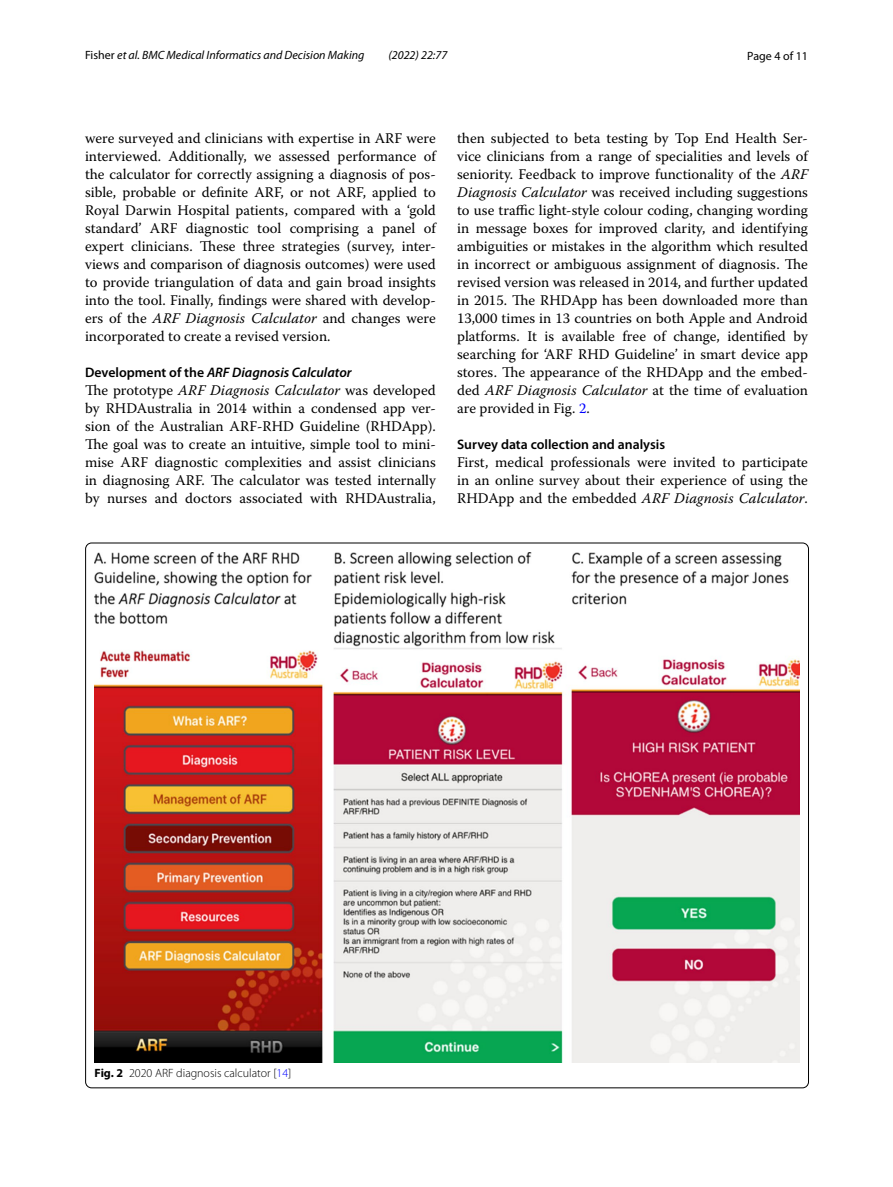
<style>
.page{position:relative;width:893px;height:1187px;background:#fff}
.page>*{position:absolute;margin:0;border:0;box-sizing:border-box;transform-origin:0 0}
.t1{font:14.7px/18px "Warnock Pro";color:#000;text-align:justify}
.t2{font:italic 600 13.8px "Myriad Pro";color:#000}
.t3{font:600 13.8px "Myriad Pro";color:#000}
.t4{font:italic 12px "Myriad Pro";color:#000}
.t5{font:300 12px "Myriad Pro";color:#000}
.t6{font:12px "Myriad Pro";color:#000}
.s1{font-style:normal}
.s2{font-style:italic}
.s3{color:#00f}
.s4{font-weight:700}
</style>
<div class="page">
<img style="left:94px;top:552px;width:706px;height:510px">
<p class="t4" style="left:85px;top:48px;width:281px"><span class="s1">Fisher</span> et al. BMC Medical Informatics and Decision Making</p>
<p class="t4" style="left:388px;top:48px;width:60px">(2022) 22:77</p>
<p class="t6" style="left:747px;top:48px;width:62px">Page 4 of 11</p>
<p class="t1" style="left:85px;top:128px;width:352px">were surveyed and clinicians with expertise in ARF were interviewed. Additionally, we assessed performance of the calculator for correctly assigning a diagnosis of pos&shy;sible, probable or definite ARF, or not ARF, applied to Royal Darwin Hospital patients, compared with a ‘gold standard’ ARF diagnostic tool comprising a panel of expert clinicians. These three strategies (survey, inter&shy;views and comparison of diagnosis outcomes) were used to provide triangulation of data and gain broad insights into the tool. Finally, findings were shared with develop&shy;ers of the <span class="s2">ARF Diagnosis Calculator</span> and changes were incorporated to create a revised version.</p>
<p class="t2" style="left:85px;top:363px;width:268px"><span class="s1">Development of the</span> ARF Diagnosis Calculator</p>
<p class="t1" style="left:85px;top:380px;width:352px">The prototype <span class="s2">ARF Diagnosis Calculator</span> was developed by RHDAustralia in 2014 within a condensed app ver&shy;sion of the Australian ARF-RHD Guideline (RHDApp).<br>The goal was to create an intuitive, simple tool to mini&shy;mise ARF diagnostic complexities and assist clinicians in diagnosing ARF. The calculator was tested internally by nurses and doctors associated with RHDAustralia,</p>
<p class="t1" style="left:457px;top:128px;width:352px">then subjected to beta testing by Top End Health Ser&shy;vice clinicians from a range of specialities and levels of seniority. Feedback to improve functionality of the <span class="s2">ARF Diagnosis Calculator</span> was received including suggestions to use traffic light-style colour coding, changing wording in message boxes for improved clarity, and identifying ambiguities or mistakes in the algorithm which resulted in incorrect or ambiguous assignment of diagnosis. The revised version was released in 2014, and further updated in 2015. The RHDApp has been downloaded more than 13,000 times in 13 countries on both Apple and Android platforms. It is available free of change, identified by searching for ‘ARF RHD Guideline’ in smart device app stores. The appearance of the RHDApp and the embed&shy;ded <span class="s2">ARF Diagnosis Calculator</span> at the time of evaluation are provided in Fig. <span class="s3">2</span>.</p>
<p class="t3" style="left:457px;top:435px;width:209px">Survey data collection and analysis</p>
<p class="t1" style="left:457px;top:452px;width:352px">First, medical professionals were invited to participate in an online survey about their experience of using the RHDApp and the embedded <span class="s2">ARF Diagnosis Calculator</span>.</p>
<p class="t5" style="left:95px;top:1066px;width:198px"><span class="s4">Fig. 2</span> 2020 ARF diagnosis calculator [<span class="s3">14</span>]</p>
</div>
